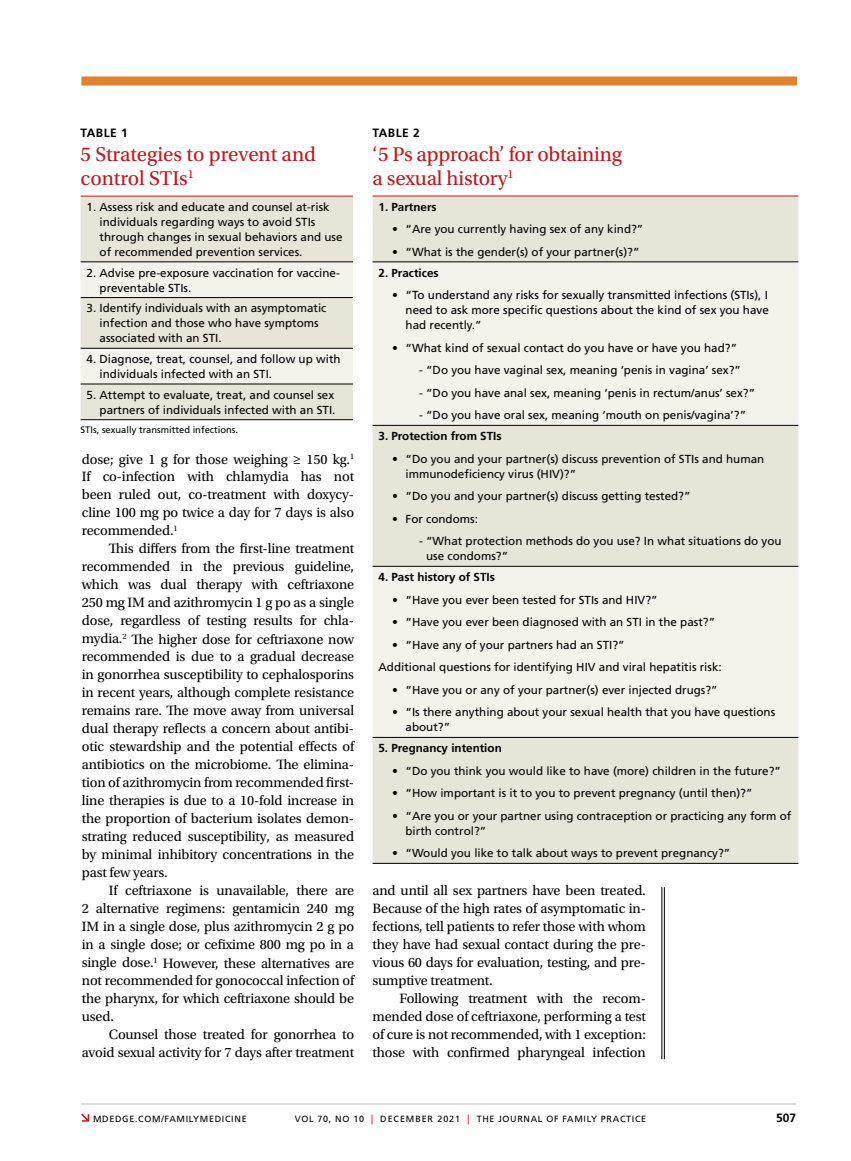
<style>
.page{position:relative;width:851px;height:1161px;background:#fff}
.page>*{position:absolute;margin:0;border:0;box-sizing:border-box;transform-origin:0 0}
.t1{font:21px/24px "Utopia Std";letter-spacing:-.01em;color:#c4161c}
.t2{font:14.25px/18px "Utopia Std";letter-spacing:-.01em;color:#000;text-align:justify}
.t3{font:700 12px "Frutiger LT Std";letter-spacing:.04em;color:#000}
.t4{font:11.7px/15px "Frutiger LT Std";color:#000}
.t5{font:700 11.7px "Frutiger LT Std";color:#000}
.t6{font:9.3px "Frutiger LT Std";color:#000}
.t7{font:9px "Frutiger LT Std";letter-spacing:.075em;color:#000}
.s1{font-size:9.9px;color:#c4161c}
</style>
<div class="page">
<div style="left:81px;top:77px;width:716px;height:9px;background:#e1822e"></div>
<svg style="left:81px;top:1114px;width:8px;height:8px"></svg>
<hr style="left:81px;top:1104px;width:715px;height:1px;background:#bcbec0">
<hr style="left:664px;top:887px;width:1px;height:172px;background:#000">
<hr style="left:661px;top:887px;width:1px;height:172px;background:#000">
<div style="left:81px;top:197px;width:272px;height:222px;background:#e7e5d8"></div>
<svg style="left:81px;top:262px;width:272px;height:122px;background:#ebeae0"></svg>
<hr style="left:81px;top:261px;width:272px;height:1px;background:#000">
<hr style="left:81px;top:297px;width:272px;height:1px;background:#000">
<hr style="left:81px;top:348px;width:272px;height:1px;background:#000">
<hr style="left:81px;top:384px;width:272px;height:1px;background:#000">
<hr style="left:81px;top:419px;width:272px;height:1px;background:#000">
<hr style="left:81px;top:196px;width:272px;height:1px;background:#c4161c">
<div style="left:372px;top:197px;width:426px;height:666px;background:#e7e5d8"></div>
<svg style="left:372px;top:262px;width:426px;height:475px;background:#efede5"></svg>
<hr style="left:372px;top:261px;width:426px;height:1px;background:#000">
<hr style="left:372px;top:425px;width:426px;height:1px;background:#000">
<hr style="left:372px;top:566px;width:426px;height:1px;background:#000">
<hr style="left:372px;top:737px;width:426px;height:1px;background:#000">
<hr style="left:372px;top:863px;width:426px;height:1px;background:#000">
<hr style="left:372px;top:196px;width:426px;height:1px;background:#c4161c">
<p class="t3" style="left:81px;top:126px;width:49px">TABLE 1</p>
<h1 class="t1" style="left:81px;top:142px;width:237px">5 Strategies to prevent and control STIs<sup>1</sup></h1>
<p class="t4" style="left:100px;top:199px;width:244px;text-indent:-13px">1. Assess risk and educate and counsel at-risk individuals regarding ways to avoid STIs through changes in sexual behaviors and use of recommended prevention services.</p>
<p class="t4" style="left:100px;top:265px;width:242px;text-indent:-13px">2. Advise pre-exposure vaccination for vaccine&shy;preventable STIs.</p>
<p class="t4" style="left:100px;top:301px;width:228px;text-indent:-13px">3. Identify individuals with an asymptomatic infection and those who have symptoms associated with an STI.</p>
<p class="t4" style="left:100px;top:351px;width:242px;text-indent:-13px">4. Diagnose, treat, counsel, and follow up with individuals infected with an STI.</p>
<p class="t4" style="left:87px;top:387px;width:250px;text-align:right">5. Attempt to evaluate, treat, and counsel sex partners of individuals infected with an STI.</p>
<p class="t6" style="left:81px;top:424px;width:159px">STIs, sexually transmitted infections.</p>
<p class="t2" style="left:82px;top:450px;width:274px">dose; give 1 g for those weighing ≥ 150 kg.<sup>1<br></sup>If co-infection with chlamydia has not been ruled out, co-treatment with doxycy&shy;cline 100 mg po twice a day for 7 days is also recommended.<sup>1</sup></p>
<p class="t2" style="left:82px;top:540px;width:274px;text-indent:27px">This differs from the first-line treatment recommended in the previous guideline, which was dual therapy with ceftriaxone 250 mg IM and azithromycin 1 g po as a single dose, regardless of testing results for chla&shy;mydia.<sup>2</sup> The higher dose for ceftriaxone now recommended is due to a gradual decrease in gonorrhea susceptibility to cephalosporins in recent years, although complete resistance remains rare. The move away from universal dual therapy reflects a concern about antibi&shy;otic stewardship and the potential effects of antibiotics on the microbiome. The elimina&shy;tion of azithromycin from recommended first&shy;line therapies is due to a 10-fold increase in the proportion of bacterium isolates demon&shy;strating reduced susceptibility, as measured by minimal inhibitory concentrations in the past few years.</p>
<p class="t2" style="left:82px;top:882px;width:274px;text-indent:27px">If ceftriaxone is unavailable, there are 2 alternative regimens: gentamicin 240 mg IM in a single dose, plus azithromycin 2 g po in a single dose; or cefixime 800 mg po in a single dose.<sup>1</sup> However, these alternatives are not recommended for gonococcal infection of the pharynx, for which ceftriaxone should be used.</p>
<p class="t2" style="left:82px;top:1026px;width:274px;text-align:right">Counsel those treated for gonorrhea to avoid sexual activity for 7 days after treatment</p>
<p class="t3" style="left:372px;top:126px;width:49px">TABLE 2</p>
<h1 class="t1" style="left:372px;top:143px;width:251px">‘5 Ps approach’ for obtaining a sexual history<sup>1</sup></h1>
<p class="t5" style="left:378px;top:200px;width:60px">1. Partners</p>
<p class="t4" style="left:392px;top:222px;width:253px">• “Are you currently having sex of any kind?”</p>
<p class="t4" style="left:392px;top:244px;width:249px">• “What is the gender(s) of your partner(s)?”</p>
<p class="t5" style="left:378px;top:266px;width:62px">2. Practices</p>
<p class="t4" style="left:405px;top:288px;width:365px;text-align:justify;text-indent:-13px">• “To understand any risks for sexually transmitted infections (STIs), I need to ask more specific questions about the kind of sex you have had recently.”</p>
<p class="t4" style="left:392px;top:340px;width:346px">• “What kind of sexual contact do you have or have you had?”</p>
<p class="t4" style="left:419px;top:363px;width:323px">- “Do you have vaginal sex, meaning ‘penis in vagina’ sex?”</p>
<p class="t4" style="left:419px;top:385px;width:337px">- “Do you have anal sex, meaning ‘penis in rectum/anus’ sex?”</p>
<p class="t4" style="left:419px;top:408px;width:328px">- “Do you have oral sex, meaning ‘mouth on penis/vagina’?”</p>
<p class="t5" style="left:378px;top:429px;width:124px">3. Protection from STIs</p>
<p class="t4" style="left:405px;top:451px;width:360px;text-indent:-13px">• “Do you and your partner(s) discuss prevention of STIs and human immunodeficiency virus (HIV)?”</p>
<p class="t4" style="left:392px;top:489px;width:300px">• “Do you and your partner(s) discuss getting tested?”</p>
<p class="t4" style="left:392px;top:511px;width:87px">• For condoms:</p>
<p class="t4" style="left:426px;top:534px;width:357px;text-indent:-7px">- “What protection methods do you use? In what situations do you use condoms?”</p>
<p class="t5" style="left:378px;top:570px;width:118px">4. Past history of STIs</p>
<p class="t4" style="left:392px;top:592px;width:267px">• “Have you ever been tested for STIs and HIV?”</p>
<p class="t4" style="left:392px;top:615px;width:324px">• “Have you ever been diagnosed with an STI in the past?”</p>
<p class="t4" style="left:378px;top:634px;width:345px;line-height:22.5px;text-indent:14px">• “Have any of your partners had an STI?”<br>Additional questions for identifying HIV and viral hepatitis risk:</p>
<p class="t4" style="left:392px;top:682px;width:327px">• “Have you or any of your partner(s) ever injected drugs?”</p>
<p class="t4" style="left:405px;top:705px;width:371px;text-indent:-13px">• “Is there anything about your sexual health that you have questions about?”</p>
<p class="t5" style="left:378px;top:741px;width:125px">5. Pregnancy intention</p>
<p class="t4" style="left:392px;top:763px;width:390px">• “Do you think you would like to have (more) children in the future?”</p>
<p class="t4" style="left:392px;top:786px;width:362px">• “How important is it to you to prevent pregnancy (until then)?”</p>
<p class="t4" style="left:405px;top:808px;width:387px;text-indent:-13px">• “Are you or your partner using contraception or practicing any form of birth control?”</p>
<p class="t4" style="left:392px;top:846px;width:340px">• “Would you like to talk about ways to prevent pregnancy?”</p>
<p class="t2" style="left:372px;top:882px;width:275px">and until all sex partners have been treated.<br>Because of the high rates of asymptomatic in&shy;fections, tell patients to refer those with whom they have had sexual contact during the pre&shy;vious 60 days for evaluation, testing, and pre&shy;sumptive treatment.</p>
<p class="t2" style="left:372px;top:990px;width:275px;text-indent:27px">Following treatment with the recom&shy;mended dose of ceftriaxone, performing a test of cure is not recommended, with 1 exception: those with confirmed pharyngeal infection</p>
<p class="t7" style="left:93px;top:1113px;width:155px">MDEDGE.COM/FAMILYMEDICINE</p>
<p class="t7" style="left:295px;top:1113px;width:353px">VOL 70, NO 10 <span class="s1">|</span> DECEMBER 2021 <span class="s1">|</span> THE JOURNAL OF FAMILY PRACTICE</p>
<p class="t3" style="left:776px;top:1111px;width:22px">507</p>
</div>
